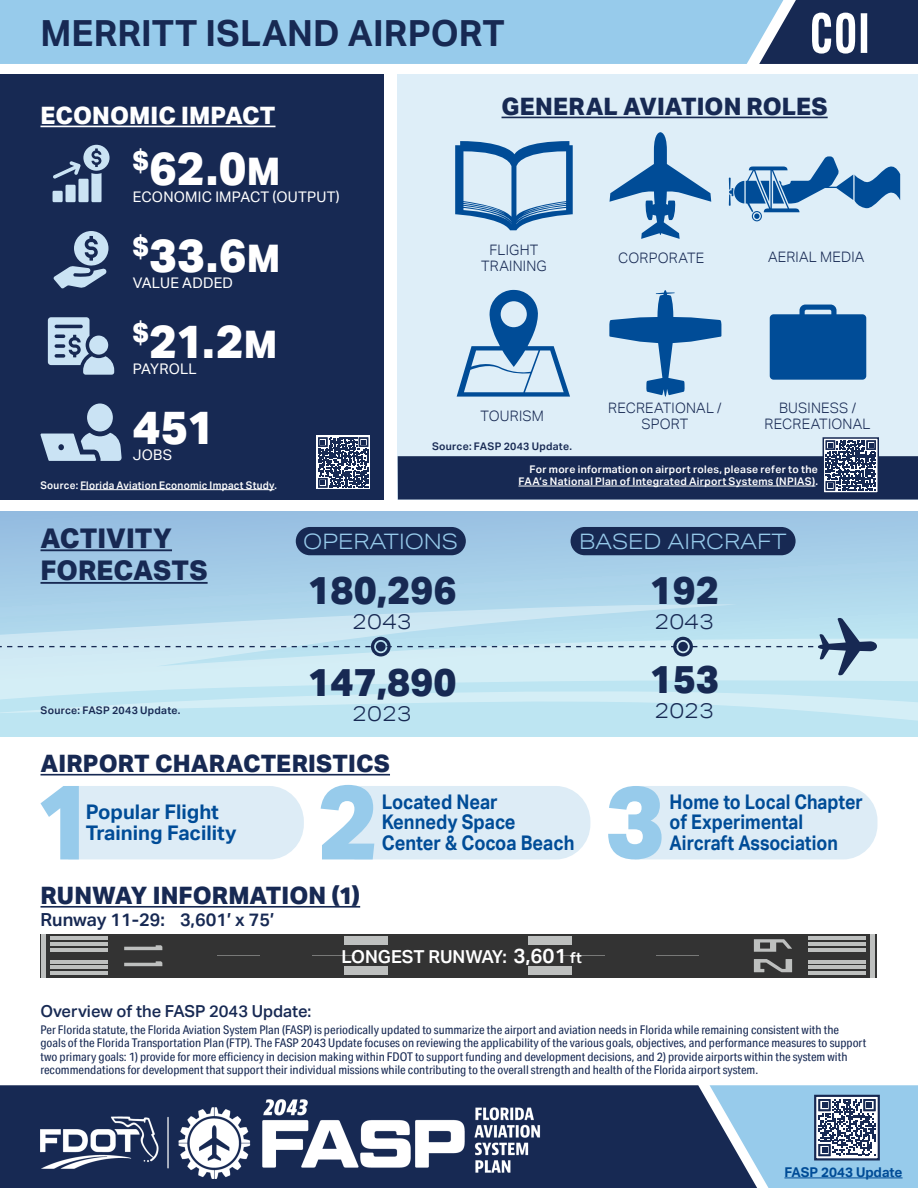
<style>
.page{position:relative;width:918px;height:1188px;background:#fff}
.page>*{position:absolute;margin:0;border:0;box-sizing:border-box;transform-origin:0 0}
.t1{font:600 55.5px "Alternate Gothic Cond ATF";color:#fff}
.t2{font:800 46.8px "Aktiv Grotesk";letter-spacing:.005em;color:#fff}
.t3{font:800 39px "Aktiv Grotesk";color:#172953}
.t4{font:700 36px "Aktiv Grotesk";letter-spacing:.005em;color:#172953}
.t5{font:800 27.3px "Aktiv Grotesk";color:#fff}
.t6{font:800 27.15px/32.5px "Aktiv Grotesk";letter-spacing:.005em;color:#172953}
.t7{font:800 24px "Aktiv Grotesk";letter-spacing:.005em;color:#172953}
.t8{font:800 24px "Aktiv Grotesk";letter-spacing:.005em;color:#fff}
.t9{font:300 21.3px "Aktiv Grotesk Ex";color:#97cbeb}
.t10{font:300 21.3px "Aktiv Grotesk Ex";color:#172953}
.t11{font:700 20.1px/20.5px "Aktiv Grotesk";color:#004c97;scale:.88 1}
.t12{font:700 20.1px/20.5px "Aktiv Grotesk";color:#004c97;scale:.9 1}
.t13{font:700 20.1px/20.5px "Aktiv Grotesk";color:#004c97}
.t14{font:600 18px "Aktiv Grotesk";color:#172953}
.t15{font:600 17.85px "Aktiv Grotesk";color:#fff}
.t16{font:500 16.5px "Aktiv Grotesk";color:#172953}
.t17{font:14.7px "Aktiv Grotesk";letter-spacing:.015em;color:#fff}
.t18{font:300 14.4px/16.2px "Aktiv Grotesk";letter-spacing:.015em;color:#172953;text-align:center}
.t19{font:700 13.5px "Aktiv Grotesk";color:#004c97}
.t20{font:12px/13.5px "Aktiv Grotesk Cd";color:#172953;scale:1.05 1}
.t21{font:600 10.5px/12px "Aktiv Grotesk";letter-spacing:.025em;color:#fff;text-align:right}
.t22{font:600 10.5px "Aktiv Grotesk";letter-spacing:.025em;color:#172953}
.t23{font:600 10.5px "Aktiv Grotesk";letter-spacing:.025em;color:#fff;scale:.95 1}
.s1{font-size:38.1px}
.s2{font-size:20.4px}
.s3{font-size:15.3px}
</style>
<div class="page">
<div style="left:0;top:1085px;width:710px;height:103px;background:#172953"></div>
<img style="left:40px;top:1095px;width:500px;height:84px">
<div style="left:783px;top:0;width:135px;height:64px;background:#172953"></div>
<div style="left:0;top:75px;width:384px;height:425px;background:#172953"></div>
<div style="left:398px;top:75px;width:520px;height:425px;background:#deeef8"></div>
<div style="left:0;top:0;width:783px;height:64px;background:#97cbeb"></div>
<svg style="left:0;top:511px;width:918px;height:226px;background:#a7cfe8"></svg>
<svg style="left:0;top:604px;width:918px;height:87px;background:#c1e3f1"></svg>
<svg style="left:0;top:691px;width:918px;height:31px;background:#c4e8f3"></svg>
<div style="left:296px;top:527px;width:170px;height:28px;background:#172953;border-radius:14px"></div>
<div style="left:571px;top:527px;width:225px;height:28px;background:#172953;border-radius:14px"></div>
<svg style="left:0;top:617px;width:877px;height:59px;background:#c2e0ed"></svg>
<hr style="left:40px;top:126px;width:236px;height:1px;background:#fff">
<hr style="left:40px;top:774px;width:350px;height:2px;background:#172953">
<hr style="left:40px;top:906px;width:320px;height:2px;background:#172953">
<div style="left:87px;top:403px;width:26px;height:28px;background:#cae3f4;border-radius:50%"></div>
<svg style="left:40px;top:433px;width:82px;height:28px"></svg>
<svg style="left:53px;top:145px;width:57px;height:57px"></svg>
<svg style="left:53px;top:231px;width:55px;height:58px"></svg>
<svg style="left:48px;top:317px;width:66px;height:58px"></svg>
<div style="left:40px;top:934px;width:838px;height:43px;background:#333"></div>
<hr style="left:51px;top:936px;width:57px;height:4px;background:#bec0bf">
<hr style="left:51px;top:942px;width:57px;height:4px;background:#bec0bf">
<hr style="left:51px;top:948px;width:57px;height:4px;background:#bec0bf">
<hr style="left:51px;top:960px;width:57px;height:3px;background:#bec0bf">
<hr style="left:51px;top:966px;width:57px;height:3px;background:#bec0bf">
<hr style="left:51px;top:972px;width:57px;height:3px;background:#bec0bf">
<div style="left:41px;top:934px;width:5px;height:43px;background:#bec0bf"></div>
<hr style="left:312px;top:955px;width:42px;height:1px;background:#bec0bf">
<hr style="left:217px;top:955px;width:43px;height:1px;background:#bec0bf">
<svg style="left:124px;top:945px;width:38px;height:5px"></svg>
<svg style="left:124px;top:961px;width:38px;height:5px"></svg>
<div style="left:344px;top:936px;width:44px;height:9px;background:#bec0bf"></div>
<div style="left:344px;top:967px;width:44px;height:8px;background:#bec0bf"></div>
<hr style="left:809px;top:972px;width:57px;height:3px;background:#bec0bf">
<hr style="left:809px;top:966px;width:57px;height:3px;background:#bec0bf">
<hr style="left:809px;top:960px;width:57px;height:3px;background:#bec0bf">
<hr style="left:809px;top:948px;width:57px;height:4px;background:#bec0bf">
<hr style="left:809px;top:942px;width:57px;height:4px;background:#bec0bf">
<hr style="left:809px;top:936px;width:57px;height:4px;background:#bec0bf">
<hr style="left:871px;top:934px;width:4px;height:43px;background:#bec0bf">
<hr style="left:562px;top:955px;width:43px;height:1px;background:#bec0bf">
<hr style="left:656px;top:955px;width:43px;height:1px;background:#bec0bf">
<div style="left:529px;top:967px;width:43px;height:8px;background:#bec0bf"></div>
<div style="left:529px;top:936px;width:43px;height:9px;background:#bec0bf"></div>
<svg style="left:754px;top:959px;width:38px;height:13px"></svg>
<svg style="left:754px;top:939px;width:38px;height:13px"></svg>
<svg style="left:41px;top:786px;width:263px;height:73px;background:#d9eaf5"></svg>
<svg style="left:321px;top:785px;width:269px;height:74px;background:#d7e9f5"></svg>
<svg style="left:608px;top:786px;width:269px;height:73px;background:#d6e9f5"></svg>
<svg style="left:455px;top:141px;width:118px;height:89px"></svg>
<svg style="left:609px;top:290px;width:112px;height:107px"></svg>
<hr style="left:80px;top:489px;width:194px;height:1px;background:#fff">
<svg style="left:316px;top:436px;width:54px;height:53px"></svg>
<svg style="left:318px;top:437px;width:50px;height:51px"></svg>
<div style="left:398px;top:456px;width:520px;height:44px;background:#172953"></div>
<hr style="left:518px;top:486px;width:297px;height:1px;background:#fff">
<svg style="left:822px;top:437px;width:58px;height:56px"></svg>
<hr style="left:40px;top:549px;width:132px;height:2px;background:#172953">
<hr style="left:40px;top:582px;width:168px;height:2px;background:#172953">
<svg style="left:710px;top:1085px;width:208px;height:103px;background:#8ab0cd"></svg>
<hr style="left:784px;top:1177px;width:119px;height:1px;background:#004c97">
<hr style="left:502px;top:117px;width:326px;height:1px;background:#172953">
<svg style="left:610px;top:132px;width:101px;height:107px"></svg>
<svg style="left:770px;top:305px;width:96px;height:75px;background:#165ca0"></svg>
<svg style="left:457px;top:290px;width:113px;height:107px"></svg>
<svg style="left:729px;top:156px;width:171px;height:65px"></svg>
<p class="t4" style="left:40px;top:12px;width:466px">MERRITT ISLAND AIRPORT</p>
<p class="t1" style="left:810px;top:-2px;width:62px">COI</p>
<p class="t8" style="left:40px;top:102px;width:237px">ECONOMIC IMPACT</p>
<p class="t5" style="left:133px;top:144px;width:18px">$</p>
<p class="t17" style="left:133px;top:188px;width:209px">ECONOMIC IMPACT (OUTPUT)</p>
<p class="t2" style="left:149px;top:142px;width:133px">62.0<span class="s1">M</span></p>
<p class="t5" style="left:133px;top:231px;width:18px">$</p>
<p class="t17" style="left:133px;top:274px;width:102px">VALUE ADDED</p>
<p class="t2" style="left:149px;top:228px;width:133px">33.6<span class="s1">M</span></p>
<p class="t5" style="left:133px;top:317px;width:18px">$</p>
<p class="t17" style="left:133px;top:360px;width:66px">PAYROLL</p>
<p class="t2" style="left:149px;top:314px;width:130px">21.2<span class="s1">M</span></p>
<p class="t2" style="left:133px;top:400px;width:83px">451</p>
<p class="t17" style="left:133px;top:447px;width:41px">JOBS</p>
<p class="t23" style="left:40px;top:479px;width:250px">Source: Florida Aviation Economic Impact Study.</p>
<p class="t7" style="left:502px;top:93px;width:328px">GENERAL AVIATION ROLES</p>
<p class="t18" style="left:481px;top:242px;width:67px">FLIGHT<br>TRAINING</p>
<p class="t18" style="left:481px;top:408px;width:65px">TOURISM</p>
<p class="t18" style="left:618px;top:250px;width:88px">CORPORATE</p>
<p class="t18" style="left:768px;top:249px;width:98px">AERIAL MEDIA</p>
<p class="t18" style="left:608px;top:400px;width:115px">RECREATIONAL /<br>SPORT</p>
<p class="t18" style="left:779px;top:399px;width:79px">BUSINESS /</p>
<p class="t18" style="left:765px;top:416px;width:107px">RECREATIONAL</p>
<p class="t22" style="left:432px;top:441px;width:142px">Source: FASP 2043 Update.</p>
<p class="t21" style="left:518px;top:463px;width:301px">For more information on airport roles, please refer to the<br>FAA’s National Plan of Integrated Airport Systems (NPIAS).</p>
<p class="t6" style="left:40px;top:522px;width:169px">ACTIVITY<br>FORECASTS</p>
<p class="t22" style="left:40px;top:704px;width:142px">Source: FASP 2043 Update.</p>
<p class="t9" style="left:303px;top:529px;width:156px">OPERATIONS</p>
<p class="t9" style="left:579px;top:529px;width:209px">BASED AIRCRAFT</p>
<p class="t3" style="left:307px;top:568px;width:151px">180,296</p>
<p class="t10" style="left:352px;top:610px;width:61px">2043</p>
<p class="t3" style="left:307px;top:659px;width:151px">147,890</p>
<p class="t10" style="left:352px;top:702px;width:61px">2023</p>
<p class="t3" style="left:650px;top:568px;width:71px">192</p>
<p class="t10" style="left:654px;top:610px;width:61px">2043</p>
<p class="t3" style="left:650px;top:657px;width:71px">153</p>
<p class="t10" style="left:654px;top:699px;width:61px">2023</p>
<p class="t7" style="left:40px;top:750px;width:351px">AIRPORT CHARACTERISTICS</p>
<p class="t13" style="left:86px;top:802px;width:152px">Popular Flight<br>Training Facility</p>
<p class="t12" style="left:382px;top:792px;width:216px">Located Near<br>Kennedy Space<br>Center &amp; Cocoa Beach</p>
<p class="t11" style="left:670px;top:792px;width:221px">Home to Local Chapter of Experimental<br>Aircraft Association</p>
<p class="t7" style="left:40px;top:882px;width:321px">RUNWAY INFORMATION (1)</p>
<p class="t14" style="left:40px;top:909px;width:235px">Runway 11-29: 3,601’ x 75’</p>
<p class="t15" style="left:341px;top:946px;width:242px">LONGEST RUNWAY: <span class="s2">3,601</span> <span class="s3">ft</span></p>
<p class="t16" style="left:40px;top:1002px;width:272px">Overview of the FASP 2043 Update:</p>
<p class="t20" style="left:40px;top:1023px;width:788px">Per Florida statute, the Florida Aviation System Plan (FASP) is periodically updated to summarize the airport and aviation needs in Florida while remaining consistent with the goals of the Florida Transportation Plan (FTP). The FASP 2043 Update focuses on reviewing the applicability of the various goals, objectives, and performance measures to support two primary goals: 1) provide for more efficiency in decision making within FDOT to support funding and development decisions, and 2) provide airports within the system with recommendations for development that support their individual missions while contributing to the overall strength and health of the Florida airport system.</p>
<p class="t19" style="left:784px;top:1164px;width:120px">FASP 2043 Update</p>
</div>
